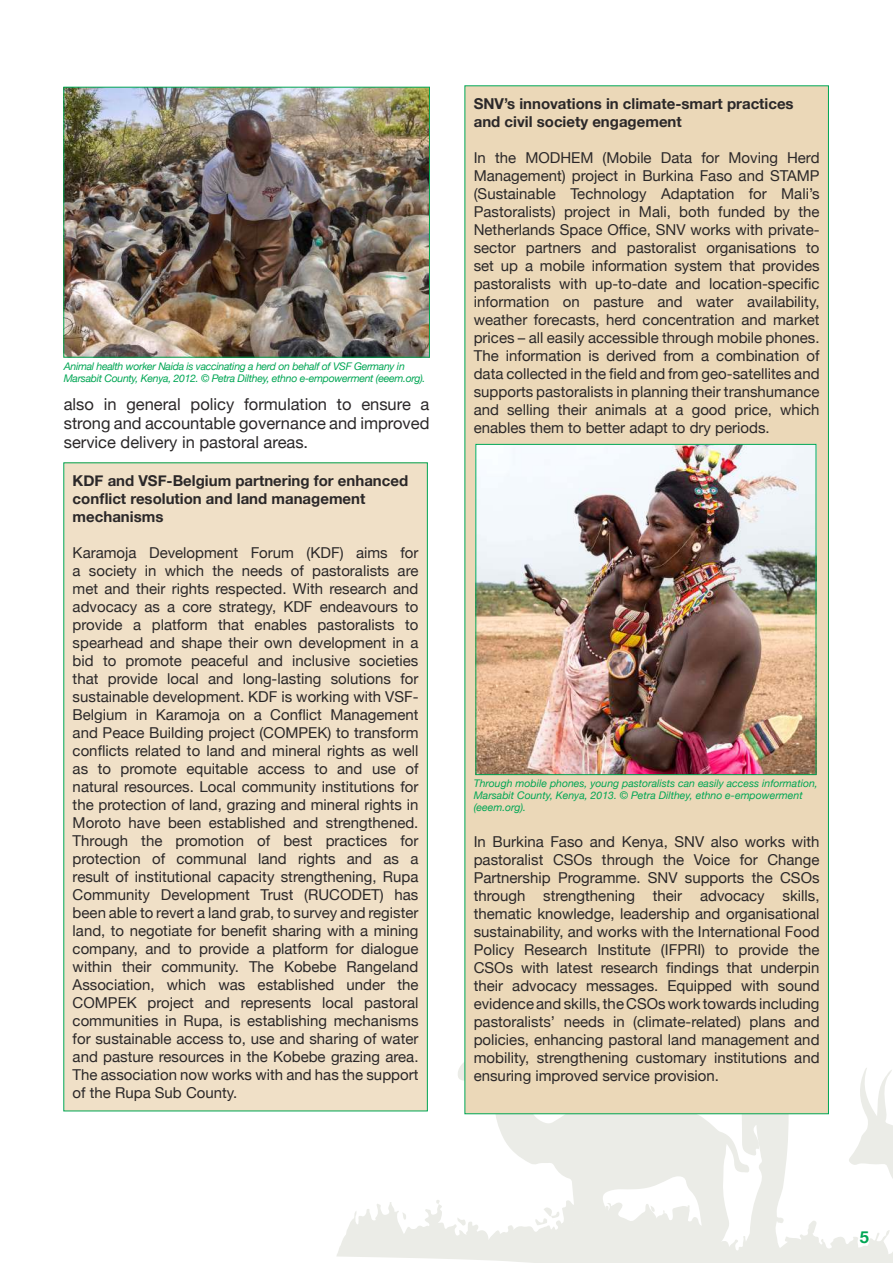
<style>
.page{position:relative;width:893px;height:1263px;background:#fff}
.page>*{position:absolute;margin:0;border:0;box-sizing:border-box;transform-origin:0 0}
.t1{font:16.5px/18.8px "Helvetica Neue";color:#2b2829;text-align:justify}
.t2{font:700 16.5px "Helvetica Neue";color:#00a654}
.t3{font:15px/18px "Helvetica Neue";color:#2b2829;text-align:justify}
.t4{font:700 15px/18px "Helvetica Neue";color:#2b2829}
.t5{font:italic 10.5px/12px "Helvetica Neue";letter-spacing:-.01em;color:#00a654}
.t6{font:italic 10.5px/12px "Helvetica Neue";letter-spacing:-.03em;color:#00a654}
</style>
<div class="page">
<svg style="left:458px;top:1063px;width:144px;height:200px"></svg>
<svg style="left:337px;top:1198px;width:258px;height:65px"></svg>
<svg style="left:602px;top:1068px;width:291px;height:195px"></svg>
<div style="left:465px;top:86px;width:363px;height:1028px;background:#ebd8b8"></div>
<div style="left:64px;top:463px;width:363px;height:648px;background:#f0e0c7"></div>
<img style="left:477px;top:446px;width:337px;height:327px">
<div style="left:475px;top:444px;width:341px;height:331px;border:1px solid #00a654"></div>
<img style="left:65px;top:89px;width:363px;height:267px">
<div style="left:63px;top:87px;width:367px;height:271px;border:1px solid #00a654"></div>
<p class="t6" style="left:64px;top:362px;width:363px">Animal health worker Naida is vaccinating a herd on behalf of VSF Germany in<br>Marsabit County, Kenya, 2012. © Petra Dilthey, ethno e-empowerment (eeem.org).</p>
<p class="t1" style="left:64px;top:396px;width:367px">also in general policy formulation to ensure a strong and accountable governance and improved service delivery in pastoral areas.</p>
<p class="t4" style="left:73px;top:473px;width:337px">KDF and VSF-Belgium partnering for enhanced conflict resolution and land management mechanisms</p>
<p class="t3" style="left:73px;top:545px;width:347px">Karamoja Development Forum (KDF) aims for a society in which the needs of pastoralists are met and their rights respected. With research and advocacy as a core strategy, KDF endeavours to provide a platform that enables pastoralists to spearhead and shape their own development in a bid to promote peaceful and inclusive societies that provide local and long-lasting solutions for sustainable development. KDF is working with VSF-Belgium in Karamoja on a Conflict Management and Peace Building project (COMPEK) to transform conflicts related to land and mineral rights as well as to promote equitable access to and use of natural resources. Local community institutions for the protection of land, grazing and mineral rights in Moroto have been established and strengthened.<br>Through the promotion of best practices for protection of communal land rights and as a result of institutional capacity strengthening, Rupa Community Development Trust (RUCODET) has been able to revert a land grab, to survey and register land, to negotiate for benefit sharing with a mining company, and to provide a platform for dialogue within their community. The Kobebe Rangeland Association, which was established under the COMPEK project and represents local pastoral communities in Rupa, is establishing mechanisms for sustainable access to, use and sharing of water and pasture resources in the Kobebe grazing area.<br>The association now works with and has the support of the Rupa Sub County.</p>
<p class="t4" style="left:474px;top:96px;width:321px">SNV’s innovations in climate-smart practices and civil society engagement</p>
<p class="t3" style="left:474px;top:150px;width:347px">In the MODHEM (Mobile Data for Moving Herd Management) project in Burkina Faso and STAMP (Sustainable Technology Adaptation for Mali’s Pastoralists) project in Mali, both funded by the Netherlands Space Office, SNV works with private&shy;sector partners and pastoralist organisations to set up a mobile information system that provides pastoralists with up-to-date and location-specific information on pasture and water availability, weather forecasts, herd concentration and market prices – all easily accessible through mobile phones.<br>The information is derived from a combination of data collected in the field and from geo-satellites and supports pastoralists in planning their transhumance and selling their animals at a good price, which enables them to better adapt to dry periods.</p>
<p class="t5" style="left:474px;top:779px;width:346px">Through mobile phones, young pastoralists can easily access information,<br>Marsabit County, Kenya, 2013. © Petra Dilthey, ethno e-empowerment (eeem.org).</p>
<p class="t3" style="left:474px;top:834px;width:347px">In Burkina Faso and Kenya, SNV also works with pastoralist CSOs through the Voice for Change Partnership Programme. SNV supports the CSOs through strengthening their advocacy skills, thematic knowledge, leadership and organisational sustainability, and works with the International Food Policy Research Institute (IFPRI) to provide the CSOs with latest research findings that underpin their advocacy messages. Equipped with sound evidence and skills, the CSOs work towards including pastoralists’ needs in (climate-related) plans and policies, enhancing pastoral land management and mobility, strengthening customary institutions and ensuring improved service provision.</p>
<p class="t2" style="left:860px;top:1231px;width:11px">5</p>
</div>
